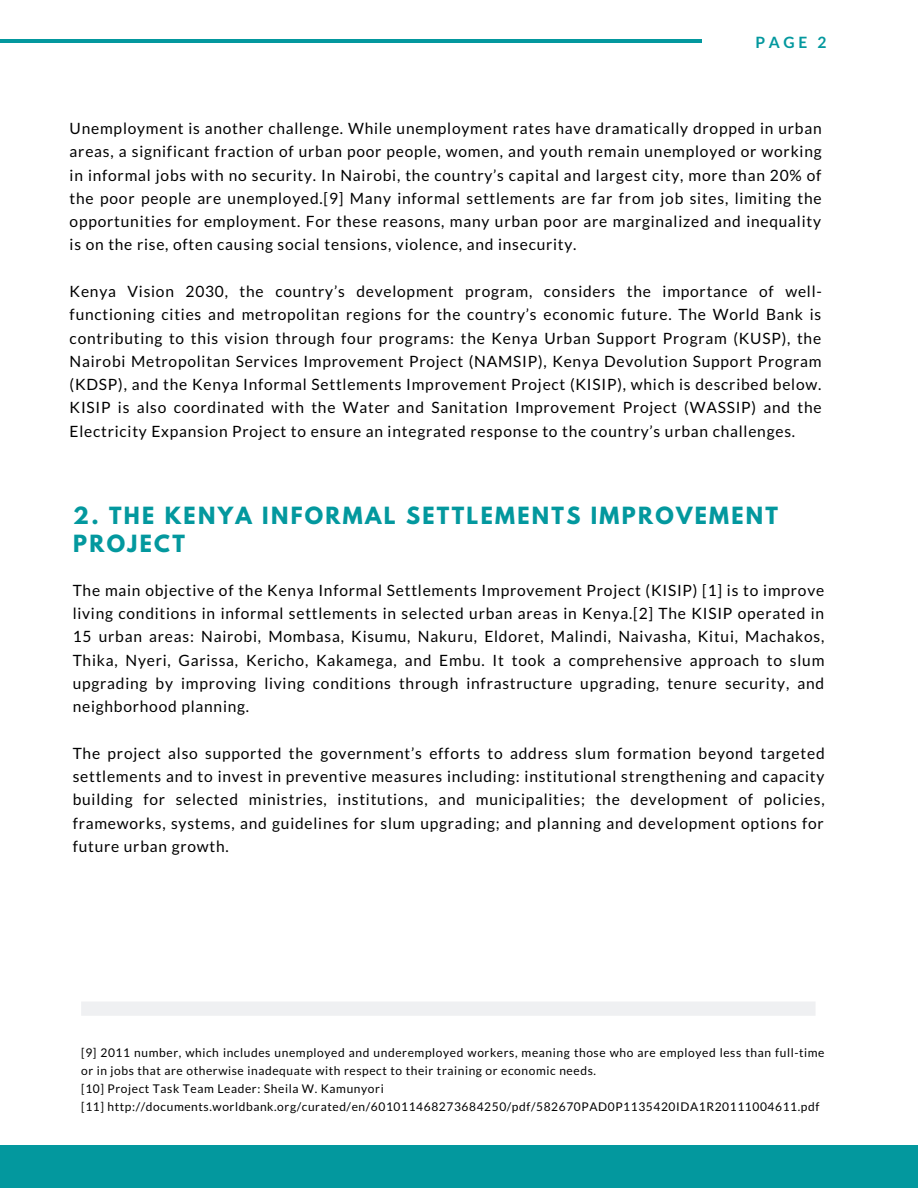
<style>
.page{position:relative;width:918px;height:1188px;background:#fff}
.page>*{position:absolute;margin:0;border:0;box-sizing:border-box;transform-origin:0 0}
.t1{font:700 21px/28.7px "League Spartan";letter-spacing:.11em;color:#03989e}
.t2{font:15.6px/23.2px "Lato";letter-spacing:.05em;color:#000;text-align:justify}
.t3{font:700 15.6px "Lato";color:#03989e}
.t4{font:12px/18px "Lato";letter-spacing:.05em;color:#000}
</style>
<div class="page">
<hr style="left:0;top:40px;width:702px;height:3px;background:#03989e">
<div style="left:0;top:1146px;width:918px;height:42px;background:#03989e"></div>
<div style="left:81px;top:1002px;width:734px;height:14px;background:#eff0f2"></div>
<p class="t3" style="left:756px;top:32px;width:72px">PAGE 2</p>
<p class="t2" style="left:70px;top:116px;width:754px">Unemployment is another challenge. While unemployment rates have dramatically dropped in urban areas, a significant fraction of urban poor people, women, and youth remain unemployed or working in informal jobs with no security. In Nairobi, the country’s capital and largest city, more than 20% of the poor people are unemployed.[9] Many informal settlements are far from job sites, limiting the opportunities for employment. For these reasons, many urban poor are marginalized and inequality is on the rise, often causing social tensions, violence, and insecurity.</p>
<p class="t2" style="left:70px;top:279px;width:754px">Kenya Vision 2030, the country’s development program, considers the importance of well&shy;functioning cities and metropolitan regions for the country’s economic future. The World Bank is contributing to this vision through four programs: the Kenya Urban Support Program (KUSP), the Nairobi Metropolitan Services Improvement Project (NAMSIP), Kenya Devolution Support Program (KDSP), and the Kenya Informal Settlements Improvement Project (KISIP), which is described below.<br>KISIP is also coordinated with the Water and Sanitation Improvement Project (WASSIP) and the Electricity Expansion Project to ensure an integrated response to the country’s urban challenges.</p>
<h1 class="t1" style="left:73px;top:504px;width:706px">2. THE KENYA INFORMAL SETTLEMENTS IMPROVEMENT<br>PROJECT</h1>
<p class="t2" style="left:73px;top:578px;width:753px">The main objective of the Kenya Informal Settlements Improvement Project (KISIP) [1] is to improve living conditions in informal settlements in selected urban areas in Kenya.[2] The KISIP operated in 15 urban areas: Nairobi, Mombasa, Kisumu, Nakuru, Eldoret, Malindi, Naivasha, Kitui, Machakos, Thika, Nyeri, Garissa, Kericho, Kakamega, and Embu. It took a comprehensive approach to slum upgrading by improving living conditions through infrastructure upgrading, tenure security, and neighborhood planning.</p>
<p class="t2" style="left:73px;top:741px;width:754px">The project also supported the government’s efforts to address slum formation beyond targeted settlements and to invest in preventive measures including: institutional strengthening and capacity building for selected ministries, institutions, and municipalities; the development of policies, frameworks, systems, and guidelines for slum upgrading; and planning and development options for future urban growth.</p>
<p class="t4" style="left:81px;top:1043px;width:745px">[9] 2011 number, which includes unemployed and underemployed workers, meaning those who are employed less than full-time or in jobs that are otherwise inadequate with respect to their training or economic needs.<br>[10] Project Task Team Leader: Sheila W. Kamunyori<br>[11] http://documents.worldbank.org/curated/en/601011468273684250/pdf/582670PAD0P1135420IDA1R20111004611.pdf</p>
</div>
